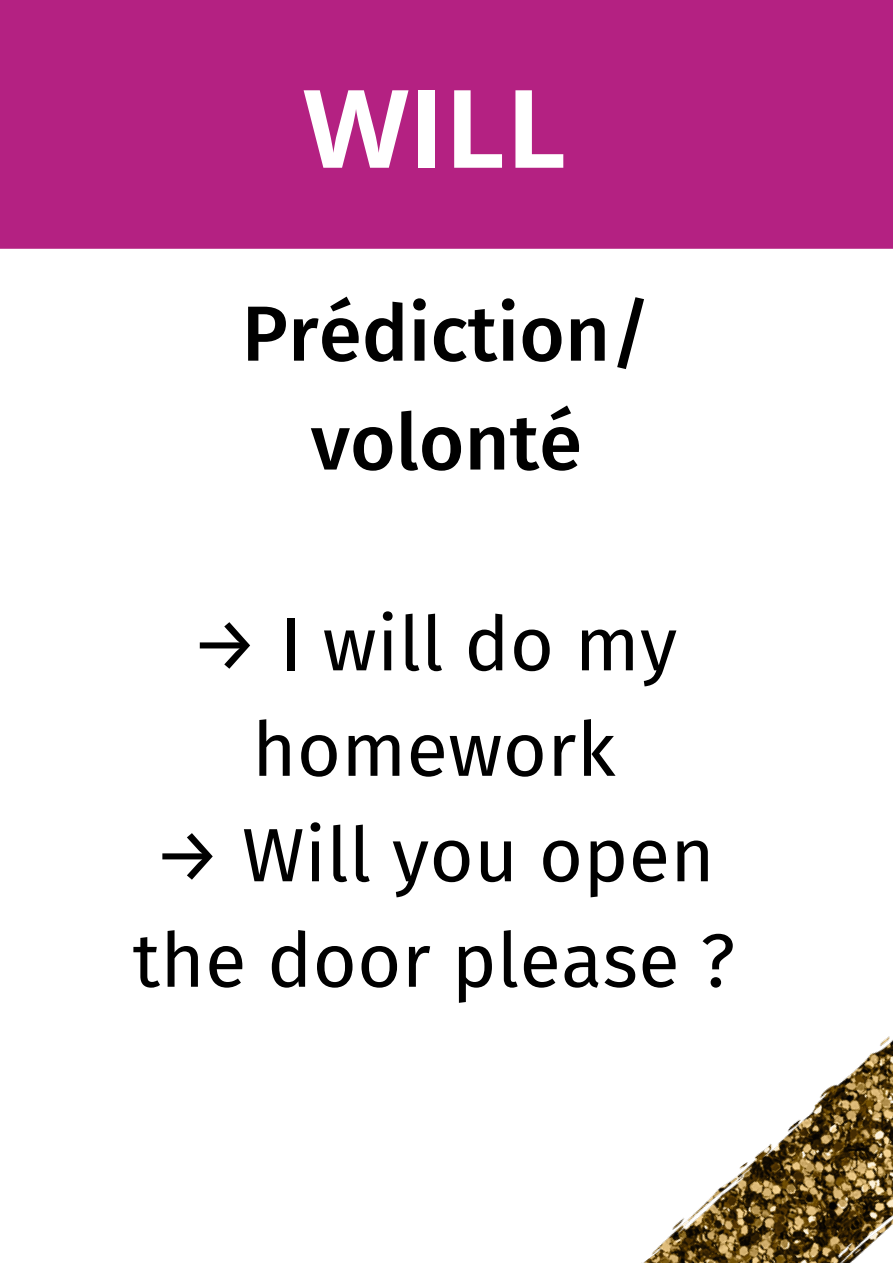
<style>
.page{position:relative;width:893px;height:1264px;background:#fff}
.page>*{position:absolute;margin:0;border:0;box-sizing:border-box;transform-origin:0 0}
.t1{font:700 108.45px "Open Sans";color:#fff}
.t2{font:500 78.15px/108.8px "Fira Sans";color:#000;text-align:center}
.t3{font:75.6px/105.4px "Fira Sans";letter-spacing:.005em;color:#000;text-align:center}
</style>
<div class="page">
<img style="left:644px;top:1036px;width:248px;height:226px">
<div style="left:0;top:0;width:892px;height:249px;background:#b42182"></div>
<h1 class="t1" style="left:303px;top:52px;width:265px">WILL</h1>
<p class="t2" style="left:242px;top:280px;width:410px">Prédiction/ volonté</p>
<p class="t3" style="left:190px;top:592px;width:488px">→ I will do my homework</p>
<p class="t3" style="left:133px;top:803px;width:603px;text-align:left">→ Will you open the door please ?</p>
</div>
